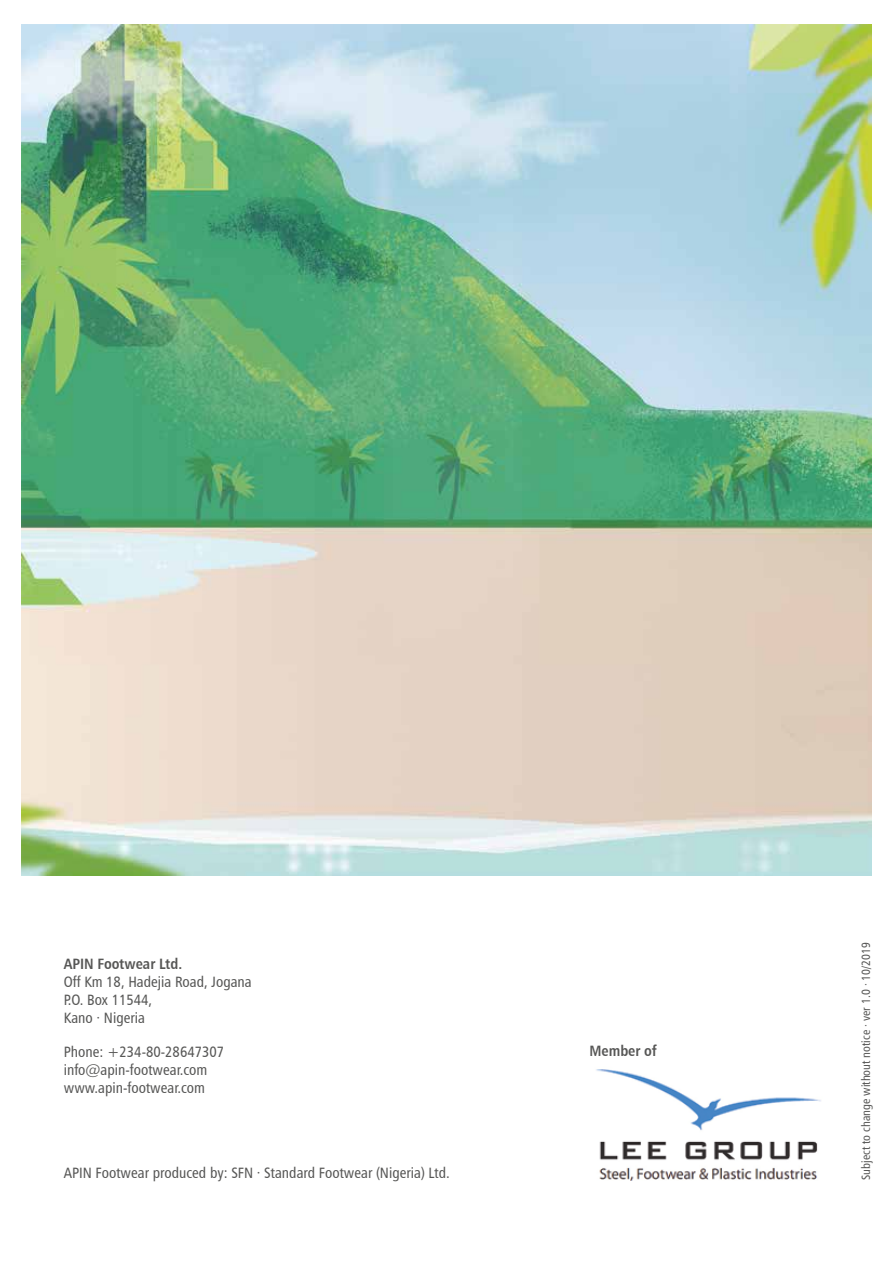
<style>
.page{position:relative;width:893px;height:1263px;background:#fff}
.page>*{position:absolute;margin:0;border:0;box-sizing:border-box;transform-origin:0 0}
.t1{font:15px/18px "Humanist 777 BT Roman Condensed B";color:#575756}
.t2{font:15px "Humanist 777 BT Bold Condensed B";color:#575756}
.t3{font:12px "Humanist 777 BT Roman Condensed B";color:#575756}
</style>
<div class="page">
<img style="left:596px;top:1069px;width:225px;height:111px">
<img style="left:21px;top:25px;width:851px;height:850px">
<p class="t2" style="left:64px;top:954px;width:120px">APIN Footwear Ltd.</p>
<p class="t1" style="left:64px;top:973px;width:189px">Off Km 18, Hadejia Road, Jogana<br>P.O. Box 11544,<br>Kano · Nigeria</p>
<p class="t1" style="left:64px;top:1042px;width:162px">Phone: +234-80-28647307 info@apin-footwear.com www.apin-footwear.com</p>
<p class="t1" style="left:64px;top:1163px;width:387px">APIN Footwear produced by: SFN · Standard Footwear (Nigeria) Ltd.</p>
<p class="t2" style="left:589px;top:1041px;width:69px">Member of</p>
<p class="t3" style="left:859px;top:1180px;width:239px;rotate:-90deg">Subject to change without notice · ver 1.0 · 10/2019</p>
</div>
